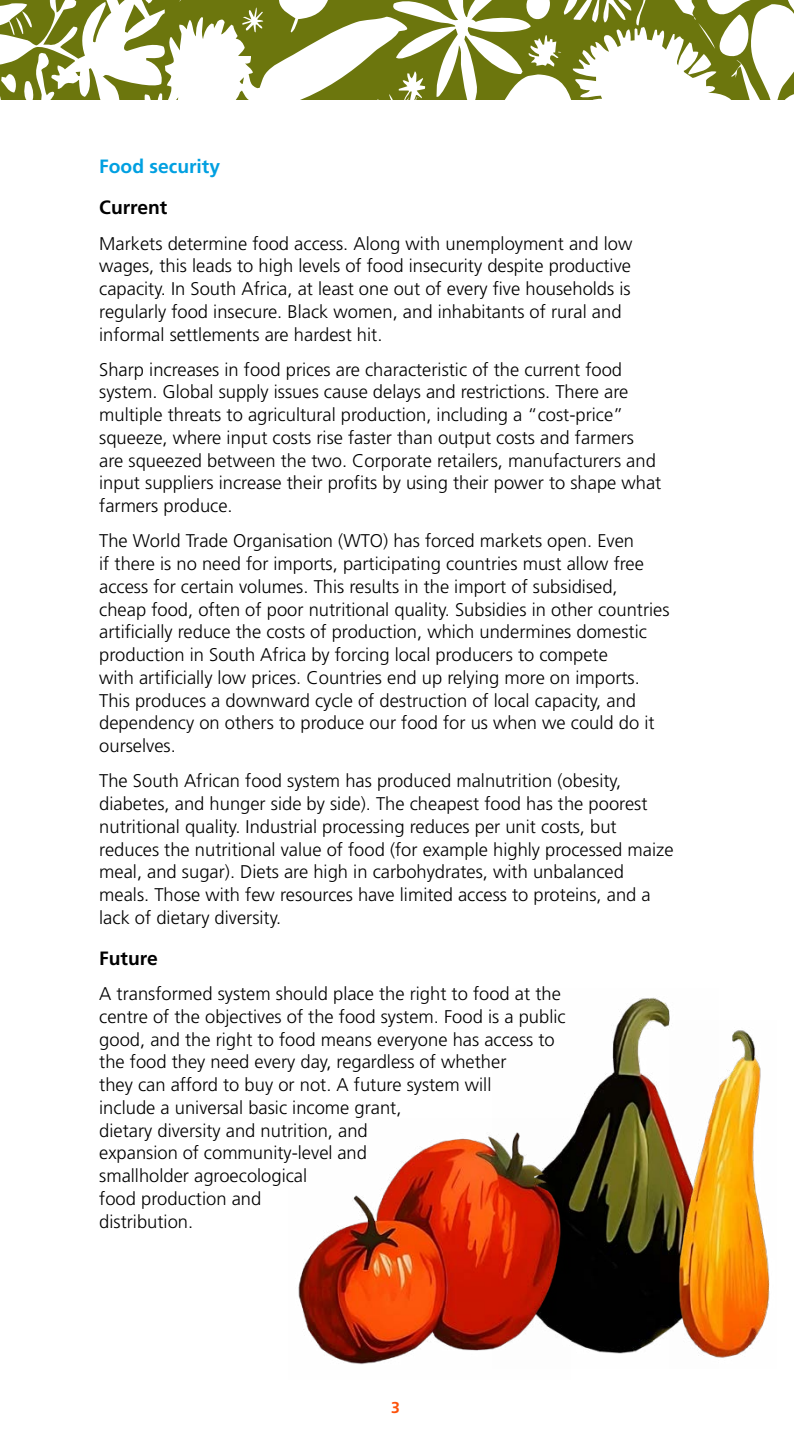
<style>
.page{position:relative;width:794px;height:1439px;background:#fff}
.page>*{position:absolute;margin:0;border:0;box-sizing:border-box;transform-origin:0 0}
.t1{font:700 19.25px "Frutiger";color:#000}
.t2{font:700 19.25px "Frutiger";color:#00a0e1}
.t3{font:300 18.38px/22.8px "Frutiger";color:#000}
.t4{font:700 15.75px "Frutiger";color:#fd5109}
</style>
<div class="page">
<svg style="left:0;top:0;width:158px;height:100px"></svg>
<svg style="left:158px;top:0;width:636px;height:100px"></svg>
<img style="left:570px;top:997px;width:100px;height:357px">
<img style="left:298px;top:1132px;width:272px;height:233px">
<img style="left:669px;top:1021px;width:101px;height:337px">
<p class="t2" style="left:99px;top:155px;width:122px">Food security</p>
<p class="t1" style="left:99px;top:196px;width:70px">Current</p>
<p class="t3" style="left:99px;top:232px;width:534px">Markets determine food access. Along with unemployment and low wages, this leads to high levels of food insecurity despite productive capacity. In South Africa, at least one out of every five households is regularly food insecure. Black women, and inhabitants of rural and informal settlements are hardest hit.</p>
<p class="t3" style="left:99px;top:358px;width:563px">Sharp increases in food prices are characteristic of the current food system. Global supply issues cause delays and restrictions. There are multiple threats to agricultural production, including a “cost-price” squeeze, where input costs rise faster than output costs and farmers are squeezed between the two. Corporate retailers, manufacturers and input suppliers increase their profits by using their power to shape what farmers produce.</p>
<p class="t3" style="left:99px;top:530px;width:572px">The World Trade Organisation (WTO) has forced markets open. Even<br>if there is no need for imports, participating countries must allow free access for certain volumes. This results in the import of subsidised,<br>cheap food, often of poor nutritional quality. Subsidies in other countries artificially reduce the costs of production, which undermines domestic production in South Africa by forcing local producers to compete<br>with artificially low prices. Countries end up relying more on imports.<br>This produces a downward cycle of destruction of local capacity, and dependency on others to produce our food for us when we could do it ourselves.</p>
<p class="t3" style="left:99px;top:770px;width:576px">The South African food system has produced malnutrition (obesity, diabetes, and hunger side by side). The cheapest food has the poorest nutritional quality. Industrial processing reduces per unit costs, but reduces the nutritional value of food (for example highly processed maize meal, and sugar). Diets are high in carbohydrates, with unbalanced meals. Those with few resources have limited access to proteins, and a lack of dietary diversity.</p>
<p class="t1" style="left:99px;top:947px;width:60px">Future</p>
<p class="t3" style="left:99px;top:982px;width:468px">A transformed system should place the right to food at the centre of the objectives of the food system. Food is a public good, and the right to food means everyone has access to the food they need every day, regardless of whether<br>they can afford to buy or not. A future system will<br>include a universal basic income grant,<br>dietary diversity and nutrition, and<br>expansion of community-level and<br>smallholder agroecological<br>food production and<br>distribution.</p>
<p class="t4" style="left:391px;top:1398px;width:10px">3</p>
</div>
